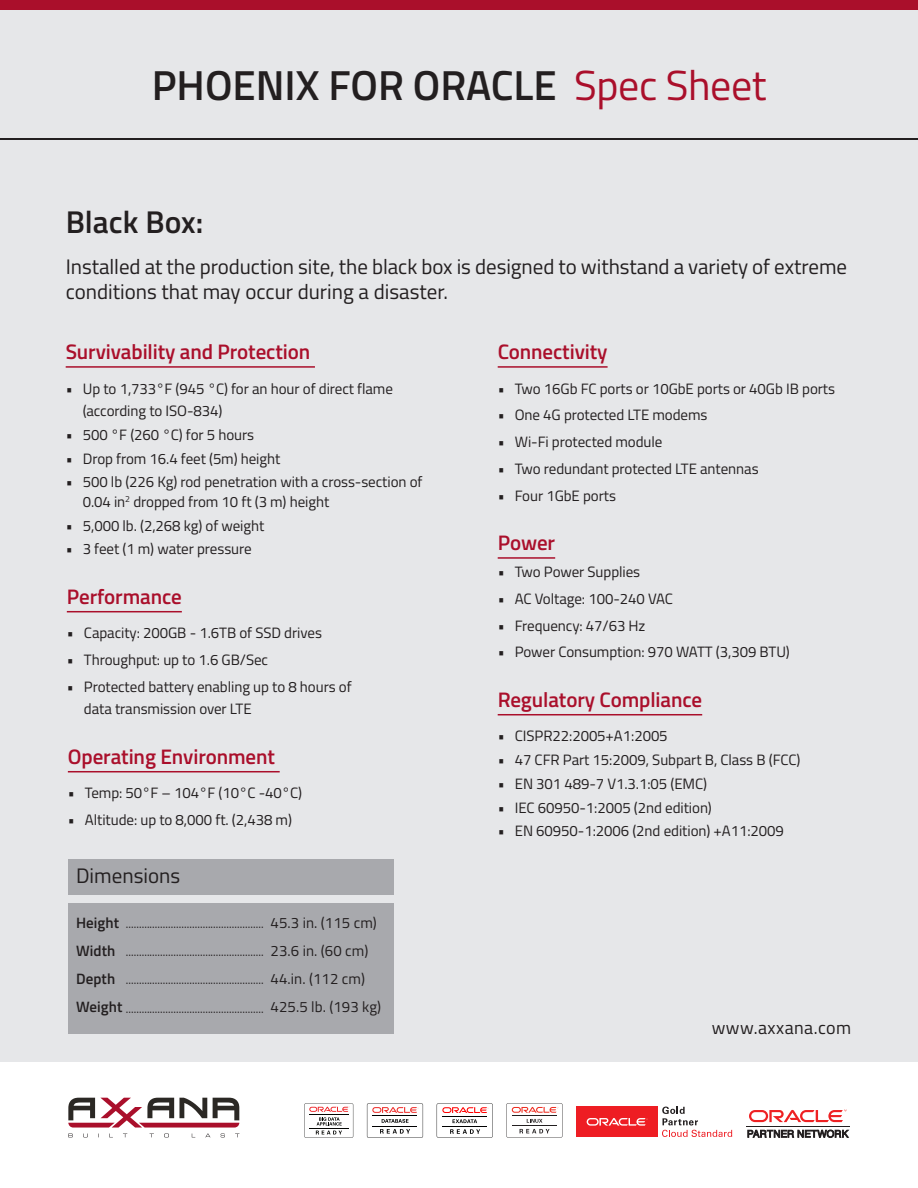
<style>
.page{position:relative;width:918px;height:1188px;background:#fff}
.page>*{position:absolute;margin:0;border:0;box-sizing:border-box;transform-origin:0 0}
.t1{font:600 42px "Titillium";color:#231f20}
.SubBlue{font:600 31.5px "Titillium";color:#231f20}
.SubBlue-2{font:21px/25.5px "Titillium";color:#231f20}
.t2{font:600 21px "Titillium";letter-spacing:-.005em;color:#aa0f2b}
.t3{font:18px "Titillium";letter-spacing:.025em;color:#231f20}
.t4{font:15px/22.5px "Titillium";letter-spacing:-.005em;color:#231f20}
.t5{font:600 15px "Titillium";letter-spacing:.005em;color:#231f20}
.t6{font:12px "Titillium";color:#231f20}
.s1{font-weight:400;color:#aa0f2b}
</style>
<div class="page">
<div style="left:0;top:7px;width:918px;height:1181px;background:#e6e7e9"></div>
<div style="left:0;top:1063px;width:918px;height:125px;background:#fff"></div>
<div style="left:0;top:0;width:918px;height:10px;background:#aa0f2b"></div>
<hr style="left:0;top:138px;width:918px;height:1px;background:#231f20">
<hr style="left:66px;top:366px;width:249px;height:2px;background:#aa0f2b">
<hr style="left:498px;top:714px;width:204px;height:1px;background:#aa0f2b">
<hr style="left:68px;top:771px;width:212px;height:1px;background:#aa0f2b">
<hr style="left:498px;top:557px;width:57px;height:2px;background:#aa0f2b">
<hr style="left:67px;top:611px;width:115px;height:1px;background:#aa0f2b">
<hr style="left:498px;top:366px;width:110px;height:2px;background:#aa0f2b">
<div style="left:68px;top:904px;width:326px;height:130px;background:#a8a9ad"></div>
<div style="left:68px;top:859px;width:326px;height:35px;background:#a8a9ad"></div>
<svg style="left:68px;top:1134px;width:170px;height:3px"></svg>
<svg style="left:68px;top:1098px;width:171px;height:30px"></svg>
<svg style="left:749px;top:1109px;width:98px;height:13px"></svg>
<hr style="left:746px;top:1126px;width:104px;height:1px;background:#231f20">
<svg style="left:748px;top:1130px;width:101px;height:8px"></svg>
<svg style="left:662px;top:1107px;width:70px;height:30px"></svg>
<div style="left:576px;top:1107px;width:82px;height:30px;background:#ee1d23"></div>
<svg style="left:587px;top:1118px;width:61px;height:8px"></svg>
<svg style="left:304px;top:1103px;width:49px;height:35px"></svg>
<svg style="left:437px;top:1103px;width:56px;height:35px"></svg>
<svg style="left:367px;top:1103px;width:56px;height:35px"></svg>
<svg style="left:506px;top:1103px;width:57px;height:35px"></svg>
<p class="t1" style="left:152px;top:53px;width:616px">PHOENIX FOR ORACLE <span class="s1">Spec Sheet</span></p>
<p class="SubBlue" style="left:66px;top:199px;width:139px">Black Box:</p>
<p class="SubBlue-2" style="left:66px;top:252px;width:783px">Installed at the production site, the black box is designed to withstand a variety of extreme conditions that may occur during a disaster.</p>
<p class="t2" style="left:66px;top:336px;width:246px">Survivability and Protection</p>
<p class="t4" style="left:83px;top:376px;width:312px;text-indent:-17px">• Up to 1,733°F (945 °C) for an hour of direct flame (according to ISO-834)</p>
<p class="t4" style="left:66px;top:423px;width:190px">• 500 °F (260 °C) for 5 hours</p>
<p class="t4" style="left:66px;top:446px;width:216px">• Drop from 16.4 feet (5m) height</p>
<p class="t4" style="left:83px;top:472px;width:341px;line-height:19.5px;text-indent:-17px">• 500 lb (226 Kg) rod penetration with a cross-section of<br>0.04 in<sup>2</sup> dropped from 10 ft (3 m) height</p>
<p class="t4" style="left:66px;top:513px;width:200px">• 5,000 lb. (2,268 kg) of weight</p>
<p class="t4" style="left:66px;top:537px;width:187px">• 3 feet (1 m) water pressure</p>
<p class="t2" style="left:67px;top:581px;width:117px">Performance</p>
<p class="t4" style="left:67px;top:621px;width:257px">• Capacity: 200GB - 1.6TB of SSD drives</p>
<p class="t4" style="left:67px;top:648px;width:203px">• Throughput: up to 1.6 GB/Sec</p>
<p class="t4" style="left:84px;top:675px;width:269px;text-indent:-17px">• Protected battery enabling up to 8 hours of data transmission over LTE</p>
<p class="t2" style="left:68px;top:741px;width:209px">Operating Environment</p>
<p class="t4" style="left:68px;top:781px;width:236px">• Temp: 50°F – 104°F (10°C -40°C)</p>
<p class="t4" style="left:68px;top:808px;width:226px">• Altitude: up to 8,000 ft. (2,438 m)</p>
<p class="SubBlue-2" style="left:76px;top:862px;width:106px">Dimensions</p>
<p class="t5" style="left:76px;top:911px;width:45px">Height</p>
<p class="t5" style="left:76px;top:939px;width:41px">Width</p>
<p class="t5" style="left:76px;top:968px;width:41px">Depth</p>
<p class="t5" style="left:76px;top:996px;width:48px">Weight</p>
<p class="t6" style="left:126px;top:915px;width:139px">....................................................</p>
<p class="t6" style="left:126px;top:943px;width:139px">....................................................</p>
<p class="t6" style="left:126px;top:971px;width:139px">....................................................</p>
<p class="t6" style="left:126px;top:1000px;width:139px">....................................................</p>
<p class="t4" style="left:271px;top:910px;width:108px">45.3 in. (115 cm)</p>
<p class="t4" style="left:271px;top:939px;width:99px">23.6 in. (60 cm)</p>
<p class="t4" style="left:271px;top:967px;width:96px">44.in. (112 cm)</p>
<p class="t4" style="left:271px;top:995px;width:112px">425.5 lb. (193 kg)</p>
<p class="t2" style="left:498px;top:336px;width:111px">Connectivity</p>
<p class="t4" style="left:498px;top:376px;width:339px">• Two 16Gb FC ports or 10GbE ports or 40Gb IB ports</p>
<p class="t4" style="left:498px;top:403px;width:211px">• One 4G protected LTE modems</p>
<p class="t4" style="left:498px;top:430px;width:166px">• Wi-Fi protected module</p>
<p class="t4" style="left:498px;top:457px;width:262px">• Two redundant protected LTE antennas</p>
<p class="t4" style="left:498px;top:483px;width:120px">• Four 1GbE ports</p>
<p class="t2" style="left:498px;top:527px;width:59px">Power</p>
<p class="t4" style="left:498px;top:560px;width:144px">• Two Power Supplies</p>
<p class="t4" style="left:498px;top:587px;width:177px">• AC Voltage: 100-240 VAC</p>
<p class="t4" style="left:498px;top:613px;width:149px">• Frequency: 47/63 Hz</p>
<p class="t4" style="left:498px;top:640px;width:294px">• Power Consumption: 970 WATT (3,309 BTU)</p>
<p class="t2" style="left:498px;top:684px;width:206px">Regulatory Compliance</p>
<p class="t4" style="left:498px;top:724px;width:172px">• CISPR22:2005+A1:2005</p>
<p class="t4" style="left:498px;top:748px;width:304px">• 47 CFR Part 15:2009, Subpart B, Class B (FCC)</p>
<p class="t4" style="left:498px;top:772px;width:211px">• EN 301 489-7 V1.3.1:05 (EMC)</p>
<p class="t4" style="left:498px;top:796px;width:216px">• IEC 60950-1:2005 (2nd edition)</p>
<p class="t4" style="left:498px;top:819px;width:288px">• EN 60950-1:2006 (2nd edition) +A11:2009</p>
<p class="t3" style="left:712px;top:1014px;width:141px">www.axxana.com</p>
</div>
